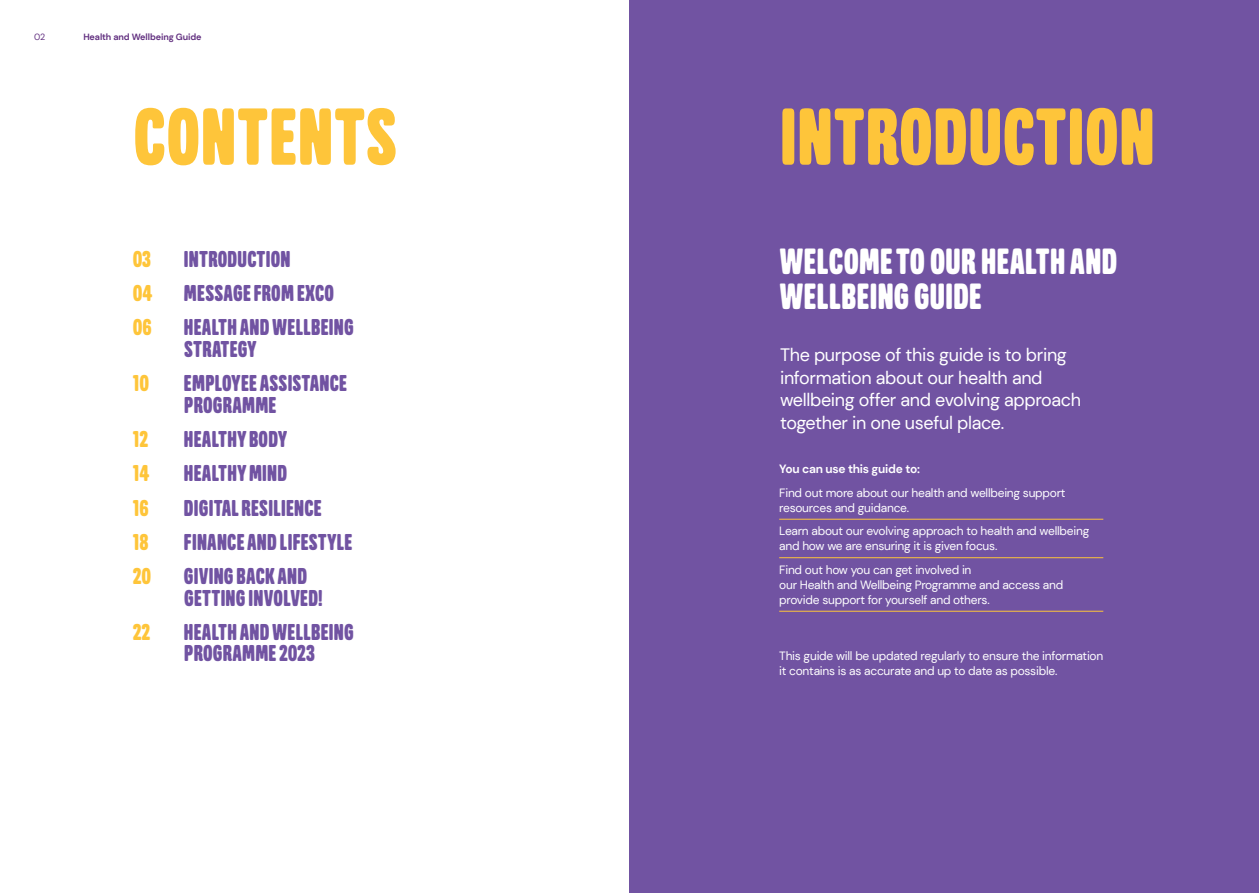
<style>
.page{position:relative;width:1259px;height:893px;background:#fff}
.page>*{position:absolute;margin:0;border:0;box-sizing:border-box;transform-origin:0 0}
.t1{font:900 79.5px "Goudar HL";letter-spacing:.01em;color:#fec53a}
.t2{font:900 36px/34.5px "Goudar HL";letter-spacing:.01em;color:#fff}
.t3{font:900 22.65px/21.5px "Goudar HL";letter-spacing:.01em;color:#7153a2}
.t4{font:900 22.65px "Goudar HL";color:#fec53a}
.t5{font:18px/22.5px "DM Sans";letter-spacing:-.02em;color:#fff}
.t6{font:12px/15px "DM Sans";letter-spacing:-.02em;color:#fff}
.t7{font:700 12px "DM Sans";letter-spacing:-.02em;color:#fff}
.t8{font:700 9px "DM Sans";letter-spacing:-.01em;color:#623080}
.t9{font:9px "DM Sans";color:#623080}
</style>
<div class="page">
<div style="left:629px;top:0;width:630px;height:893px;background:#7153a2"></div>
<hr style="left:779px;top:519px;width:324px;height:1px;background:#fec53a">
<hr style="left:779px;top:557px;width:324px;height:1px;background:#fec53a">
<hr style="left:779px;top:611px;width:324px;height:1px;background:#fec53a">
<p class="t9" style="left:34px;top:32px;width:13px">02</p>
<p class="t8" style="left:83px;top:32px;width:120px">Health and Wellbeing Guide</p>
<p class="t1" style="left:133px;top:86px;width:265px">CONTENTS</p>
<p class="t4" style="left:133px;top:244px;width:20px">03</p>
<p class="t3" style="left:184px;top:248px;width:108px">INTRODUCTION</p>
<p class="t4" style="left:133px;top:279px;width:21px">04</p>
<p class="t3" style="left:184px;top:282px;width:152px">MESSAGE FROM EXCO</p>
<p class="t4" style="left:133px;top:313px;width:20px">06</p>
<p class="t3" style="left:184px;top:316px;width:171px">HEALTH AND WELLBEING<br>STRATEGY</p>
<p class="t4" style="left:133px;top:369px;width:18px">10</p>
<p class="t3" style="left:184px;top:372px;width:165px">EMPLOYEE ASSISTANCE<br>PROGRAMME</p>
<p class="t4" style="left:133px;top:424px;width:17px">12</p>
<p class="t3" style="left:184px;top:428px;width:105px">HEALTHY BODY</p>
<p class="t4" style="left:133px;top:459px;width:18px">14</p>
<p class="t3" style="left:184px;top:462px;width:105px">HEALTHY MIND</p>
<p class="t4" style="left:133px;top:493px;width:17px">16</p>
<p class="t3" style="left:184px;top:497px;width:139px">DIGITAL RESILIENCE</p>
<p class="t4" style="left:133px;top:527px;width:17px">18</p>
<p class="t3" style="left:184px;top:531px;width:170px">FINANCE AND LIFESTYLE</p>
<p class="t4" style="left:133px;top:562px;width:20px">20</p>
<p class="t3" style="left:184px;top:565px;width:140px">GIVING BACK AND<br>GETTING INVOLVED!</p>
<p class="t4" style="left:133px;top:617px;width:19px">22</p>
<p class="t3" style="left:184px;top:621px;width:171px">HEALTH AND WELLBEING<br>PROGRAMME 2023</p>
<p class="t1" style="left:780px;top:86px;width:376px">INTRODUCTION</p>
<p class="t2" style="left:779px;top:244px;width:339px">WELCOME TO OUR HEALTH AND<br>WELLBEING GUIDE</p>
<p class="t5" style="left:780px;top:344px;width:302px">The purpose of this guide is to bring information about our health and wellbeing offer and evolving approach together in one useful place.</p>
<p class="t7" style="left:779px;top:461px;width:142px">You can use this guide to:</p>
<p class="t6" style="left:779px;top:485px;width:288px">Find out more about our health and wellbeing support resources and guidance.</p>
<p class="t6" style="left:779px;top:523px;width:311px">Learn about our evolving approach to health and wellbeing and how we are ensuring it is given focus.</p>
<p class="t6" style="left:779px;top:562px;width:285px">Find out how you can get involved in<br>our Health and Wellbeing Programme and access and provide support for yourself and others.</p>
<p class="t6" style="left:779px;top:648px;width:326px">This guide will be updated regularly to ensure the information it contains is as accurate and up to date as possible.</p>
</div>
